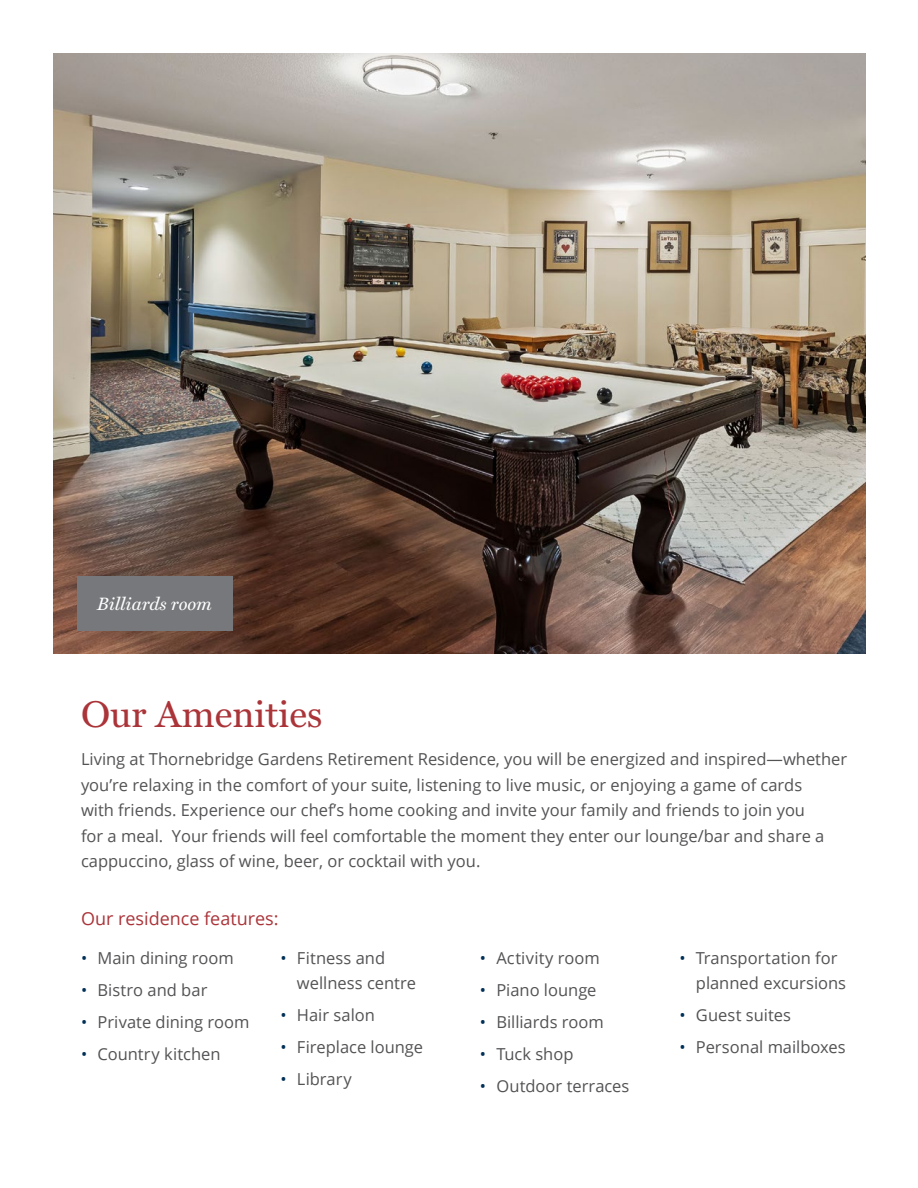
<style>
.page{position:relative;width:918px;height:1188px;background:#fff}
.page>*{position:absolute;margin:0;border:0;box-sizing:border-box;transform-origin:0 0}
._2-Section_Headline{font:37.5px "Miller Text";color:#ab3439}
._3-Bullet_header{font:18px "Open Sans";color:#ab3439}
._1-Body_Copy{font:italic 18px "Miller Text";color:#fff}
._1-Body_Copy-2{font:16.5px/25.5px "Open Sans";color:#535355}
.s1{color:#003056}
</style>
<div class="page">
<img style="left:54px;top:53px;width:811px;height:600px">
<div style="left:77px;top:576px;width:155px;height:54px;background:#76787b"></div>
<p class="_1-Body_Copy" style="left:97px;top:593px;width:116px">Billiards room</p>
<p class="_2-Section_Headline" style="left:81px;top:692px;width:243px">Our Amenities</p>
<p class="_1-Body_Copy-2" style="left:81px;top:746px;width:768px">Living at Thornebridge Gardens Retirement Residence, you will be energized and inspired—whether you’re relaxing in the comfort of your suite, listening to live music, or enjoying a game of cards<br>with friends. Experience our chef’s home cooking and invite your family and friends to join you<br>for a meal. Your friends will feel comfortable the moment they enter our lounge/bar and share a cappuccino, glass of wine, beer, or cocktail with you.</p>
<p class="_3-Bullet_header" style="left:81px;top:906px;width:199px">Our residence features:</p>
<p class="_1-Body_Copy-2" style="left:81px;top:944px;width:154px"><span class="s1">•</span> Main dining room</p>
<p class="_1-Body_Copy-2" style="left:81px;top:976px;width:128px"><span class="s1">•</span> Bistro and bar</p>
<p class="_1-Body_Copy-2" style="left:81px;top:1008px;width:170px"><span class="s1">•</span> Private dining room</p>
<p class="_1-Body_Copy-2" style="left:81px;top:1040px;width:141px"><span class="s1">•</span> Country kitchen</p>
<p class="_1-Body_Copy-2" style="left:297px;top:944px;width:121px;text-indent:-16px"><span class="s1">•</span> Fitness and wellness centre</p>
<p class="_1-Body_Copy-2" style="left:280px;top:1002px;width:96px"><span class="s1">•</span> Hair salon</p>
<p class="_1-Body_Copy-2" style="left:280px;top:1034px;width:144px"><span class="s1">•</span> Fireplace lounge</p>
<p class="_1-Body_Copy-2" style="left:280px;top:1066px;width:73px"><span class="s1">•</span> Library</p>
<p class="_1-Body_Copy-2" style="left:480px;top:944px;width:122px"><span class="s1">•</span> Activity room</p>
<p class="_1-Body_Copy-2" style="left:480px;top:976px;width:118px"><span class="s1">•</span> Piano lounge</p>
<p class="_1-Body_Copy-2" style="left:480px;top:1008px;width:125px"><span class="s1">•</span> Billiards room</p>
<p class="_1-Body_Copy-2" style="left:480px;top:1040px;width:95px"><span class="s1">•</span> Tuck shop</p>
<p class="_1-Body_Copy-2" style="left:480px;top:1072px;width:151px"><span class="s1">•</span> Outdoor terraces</p>
<p class="_1-Body_Copy-2" style="left:696px;top:944px;width:152px;text-indent:-16px"><span class="s1">•</span> Transportation for planned excursions</p>
<p class="_1-Body_Copy-2" style="left:679px;top:1002px;width:113px"><span class="s1">•</span> Guest suites</p>
<p class="_1-Body_Copy-2" style="left:679px;top:1034px;width:168px"><span class="s1">•</span> Personal mailboxes</p>
</div>
